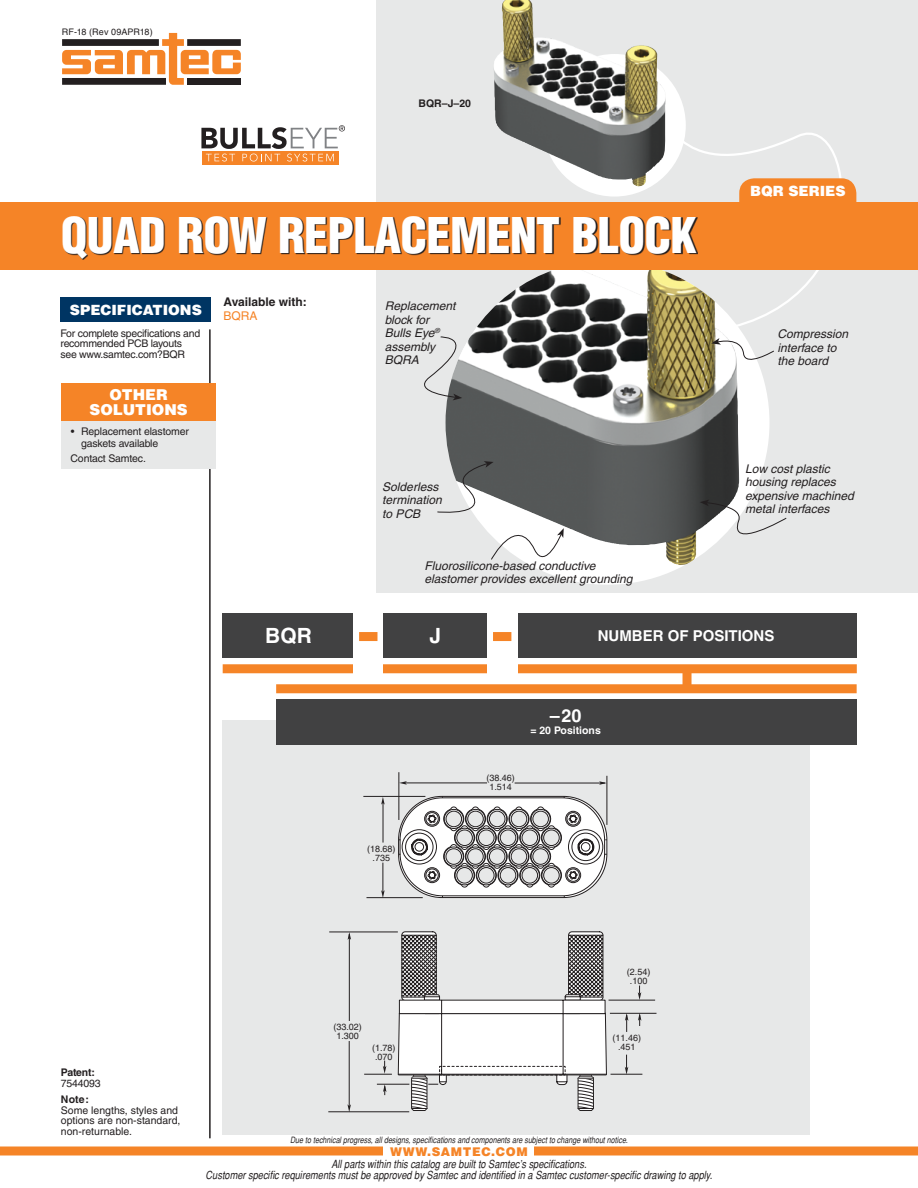
<style>
.page{position:relative;width:918px;height:1188px;background:#fff}
.page>*{position:absolute;margin:0;border:0;box-sizing:border-box;transform-origin:0 0}
.t1{font:900 condensed 48px "Helvetica";letter-spacing:-.01em;color:#fff}
.t2{font:700 21px "Helvetica";color:#fff}
.t3{font:700 18px "Helvetica";color:#fff}
.t4{font:700 15px "Helvetica";color:#fff}
.t5{font:900 15px/15px "Helvetica";color:#fff;text-align:center}
.t6{font:900 14.1px "Helvetica";color:#fff}
.t7{font:italic 12px/13.5px "Helvetica";color:#231f20}
.t8{font:900 12px "Helvetica";letter-spacing:.05em;color:#f58427}
.t9{font:700 12px "Helvetica";color:#231f20}
.t10{font:12px "Helvetica";color:#f58427}
.t11{font:italic condensed 11.25px/11.2px "Helvetica";color:#231f20;text-align:center}
.t12{font:10.5px/10.5px "Helvetica";letter-spacing:-.015em;color:#231f20}
.t13{font:700 10.5px "Helvetica";color:#231f20}
.t14{font:700 10.5px "Helvetica";color:#fff}
.t15{font:9px/9px "Helvetica";color:#231f20;text-align:center}
.t16{font:italic condensed 8.7px "Helvetica";color:#231f20}
</style>
<div class="page">
<div style="left:376px;top:0;width:542px;height:593px;background:#e7e8e8"></div>
<svg style="left:655px;top:133px;width:227px;height:194px"></svg>
<svg style="left:543px;top:54px;width:143px;height:143px;fill:#fff"></svg>
<svg style="left:739px;top:178px;width:117px;height:25px"></svg>
<svg style="left:446px;top:261px;width:324px;height:324px"></svg>
<img style="left:446px;top:270px;width:175px;height:274px">
<img style="left:494px;top:0;width:154px;height:186px">
<svg style="left:437px;top:461px;width:127px;height:111px"></svg>
<svg style="left:700px;top:500px;width:87px;height:53px"></svg>
<svg style="left:711px;top:336px;width:63px;height:32px"></svg>
<svg style="left:424px;top:336px;width:59px;height:64px"></svg>
<div style="left:0;top:203px;width:918px;height:67px;background:#f58427"></div>
<svg style="left:62px;top:33px;width:179px;height:52px"></svg>
<div style="left:62px;top:78px;width:104px;height:7px;background:#231f20"></div>
<div style="left:187px;top:78px;width:54px;height:7px;background:#231f20"></div>
<div style="left:0;top:1147px;width:918px;height:9px;background:#f58427"></div>
<div style="left:384px;top:1145px;width:150px;height:13px;background:#fff"></div>
<div style="left:222px;top:720px;width:588px;height:415px;background:#e7e8e8"></div>
<div style="left:223px;top:614px;width:634px;height:44px;background:#414142"></div>
<div style="left:223px;top:664px;width:634px;height:9px;background:#f58427"></div>
<div style="left:353px;top:607px;width:30px;height:74px;background:#fff"></div>
<div style="left:487px;top:607px;width:30px;height:74px;background:#fff"></div>
<div style="left:359px;top:632px;width:18px;height:9px;background:#f58427"></div>
<div style="left:493px;top:632px;width:18px;height:9px;background:#f58427"></div>
<div style="left:683px;top:670px;width:9px;height:20px;background:#f58427"></div>
<div style="left:276px;top:699px;width:580px;height:45px;background:#414142"></div>
<div style="left:276px;top:684px;width:581px;height:9px;background:#f58427"></div>
<hr style="left:209px;top:329px;width:2px;height:809px;background:#231f20">
<svg style="left:64px;top:217px;width:634px;height:43px"></svg>
<div style="left:61px;top:420px;width:155px;height:49px;background:#e7e8e8"></div>
<div style="left:61px;top:383px;width:155px;height:38px;background:#f58427"></div>
<hr style="left:366px;top:897px;width:57px;height:1px;background:#231f20">
<hr style="left:363px;top:796px;width:62px;height:1px;background:#231f20">
<svg style="left:381px;top:863px;width:4px;height:35px"></svg>
<hr style="left:383px;top:801px;width:1px;height:42px;background:#231f20">
<svg style="left:381px;top:797px;width:4px;height:8px"></svg>
<hr style="left:609px;top:1000px;width:46px;height:1px;background:#231f20">
<hr style="left:611px;top:1074px;width:31px;height:1px;background:#231f20">
<hr style="left:610px;top:1013px;width:47px;height:1px;background:#231f20">
<hr style="left:377px;top:1084px;width:32px;height:1px;background:#231f20">
<svg style="left:625px;top:1055px;width:3px;height:20px"></svg>
<svg style="left:625px;top:1013px;width:3px;height:19px"></svg>
<svg style="left:638px;top:986px;width:3px;height:14px"></svg>
<svg style="left:638px;top:1013px;width:3px;height:13px"></svg>
<svg style="left:364px;top:1061px;width:28px;height:14px"></svg>
<svg style="left:383px;top:1084px;width:4px;height:11px"></svg>
<hr style="left:328px;top:1112px;width:81px;height:1px;background:#231f20">
<hr style="left:329px;top:932px;width:69px;height:1px;background:#231f20">
<hr style="left:349px;top:1041px;width:1px;height:65px;background:#231f20">
<svg style="left:347px;top:1104px;width:4px;height:8px"></svg>
<hr style="left:349px;top:934px;width:1px;height:87px;background:#231f20">
<svg style="left:348px;top:932px;width:3px;height:8px"></svg>
<hr style="left:399px;top:772px;width:1px;height:48px;background:#231f20">
<hr style="left:607px;top:776px;width:1px;height:49px;background:#231f20">
<hr style="left:405px;top:783px;width:82px;height:1px;background:#231f20">
<svg style="left:399px;top:781px;width:8px;height:4px"></svg>
<hr style="left:515px;top:783px;width:90px;height:1px;background:#231f20">
<svg style="left:599px;top:781px;width:8px;height:4px"></svg>
<svg style="left:398px;top:796px;width:209px;height:102px"></svg>
<div style="left:542px;top:866px;width:19px;height:19px;border:1px solid #231f20;border-radius:50%"></div>
<svg style="left:398px;top:931px;width:209px;height:180px"></svg>
<div style="left:61px;top:297px;width:150px;height:24px;background:#003563"></div>
<div style="left:202px;top:151px;width:136px;height:13px;background:#f58427"></div>
<svg style="left:201px;top:125px;width:144px;height:36px"></svg>
<p class="t15" style="left:62px;top:27px;width:93px">RF-18 (Rev 09APR18)</p>
<p class="t13" style="left:418px;top:97px;width:54px">BQR–J–20</p>
<h1 class="t1" style="left:61px;top:205px;width:638px">QUAD ROW REPLACEMENT BLOCK</h1>
<p class="t6" style="left:70px;top:301px;width:133px">SPECIFICATIONS</p>
<p class="t12" style="left:60px;top:328px;width:141px">For complete specifications and recommended PCB layouts see www.samtec.com?BQR</p>
<p class="t5" style="left:90px;top:387px;width:100px">OTHER<br>SOLUTIONS</p>
<p class="t12" style="left:81px;top:425px;width:109px;line-height:12px;text-indent:-10px">• Replacement elastomer gaskets available</p>
<p class="t12" style="left:71px;top:453px;width:77px">Contact Samtec.</p>
<p class="t9" style="left:224px;top:295px;width:85px">Available with:</p>
<p class="t10" style="left:224px;top:309px;width:36px">BQRA</p>
<p class="t7" style="left:385px;top:299px;width:72px">Replacement block for<br>Bulls Eye<sup>® </sup>assembly<br>BQRA</p>
<p class="t7" style="left:382px;top:480px;width:61px">Solderless termination to PCB</p>
<p class="t7" style="left:424px;top:559px;width:210px">Fluorosilicone-based conductive elastomer provides excellent grounding</p>
<p class="t6" style="left:750px;top:182px;width:97px">BQR SERIES</p>
<p class="t7" style="left:778px;top:327px;width:72px">Compression interface to the board</p>
<p class="t7" style="left:745px;top:462px;width:110px">Low cost plastic housing replaces expensive machined metal interfaces</p>
<h2 class="t2" style="left:265px;top:623px;width:48px">BQR</h2>
<h2 class="t2" style="left:430px;top:623px;width:13px">J</h2>
<p class="t4" style="left:598px;top:627px;width:178px">NUMBER OF POSITIONS</p>
<p class="t15" style="left:367px;top:844px;width:30px">(18.68) .735</p>
<p class="t15" style="left:486px;top:773px;width:30px">(38.46)<br>1.514</p>
<h3 class="t3" style="left:550px;top:704px;width:33px">–20</h3>
<p class="t14" style="left:530px;top:723px;width:72px">= 20 Positions</p>
<p class="t13" style="left:61px;top:1066px;width:36px">Patent:</p>
<p class="t12" style="left:61px;top:1078px;width:41px">7544093</p>
<p class="t13" style="left:61px;top:1093px;width:29px">Note:</p>
<p class="t12" style="left:61px;top:1105px;width:121px">Some lengths, styles and options are non-standard, non-returnable.</p>
<p class="t15" style="left:333px;top:1023px;width:30px">(33.02)<br>1.300</p>
<p class="t15" style="left:372px;top:1043px;width:25px">(1.78) .070</p>
<p class="t15" style="left:627px;top:968px;width:25px">(2.54) .100</p>
<p class="t15" style="left:613px;top:1034px;width:30px">(11.46) .451</p>
<p class="t16" style="left:290px;top:1135px;width:339px">Due to technical progress, all designs, specifications and components are subject to change without notice.</p>
<p class="t11" style="left:206px;top:1158px;width:508px">All parts within this catalog are built to Samtec’s specifications.<br>Customer specific requirements must be approved by Samtec and identified in a Samtec customer-specific drawing to apply.</p>
<p class="t8" style="left:390px;top:1143px;width:139px">WWW.SAMTEC.COM</p>
</div>
